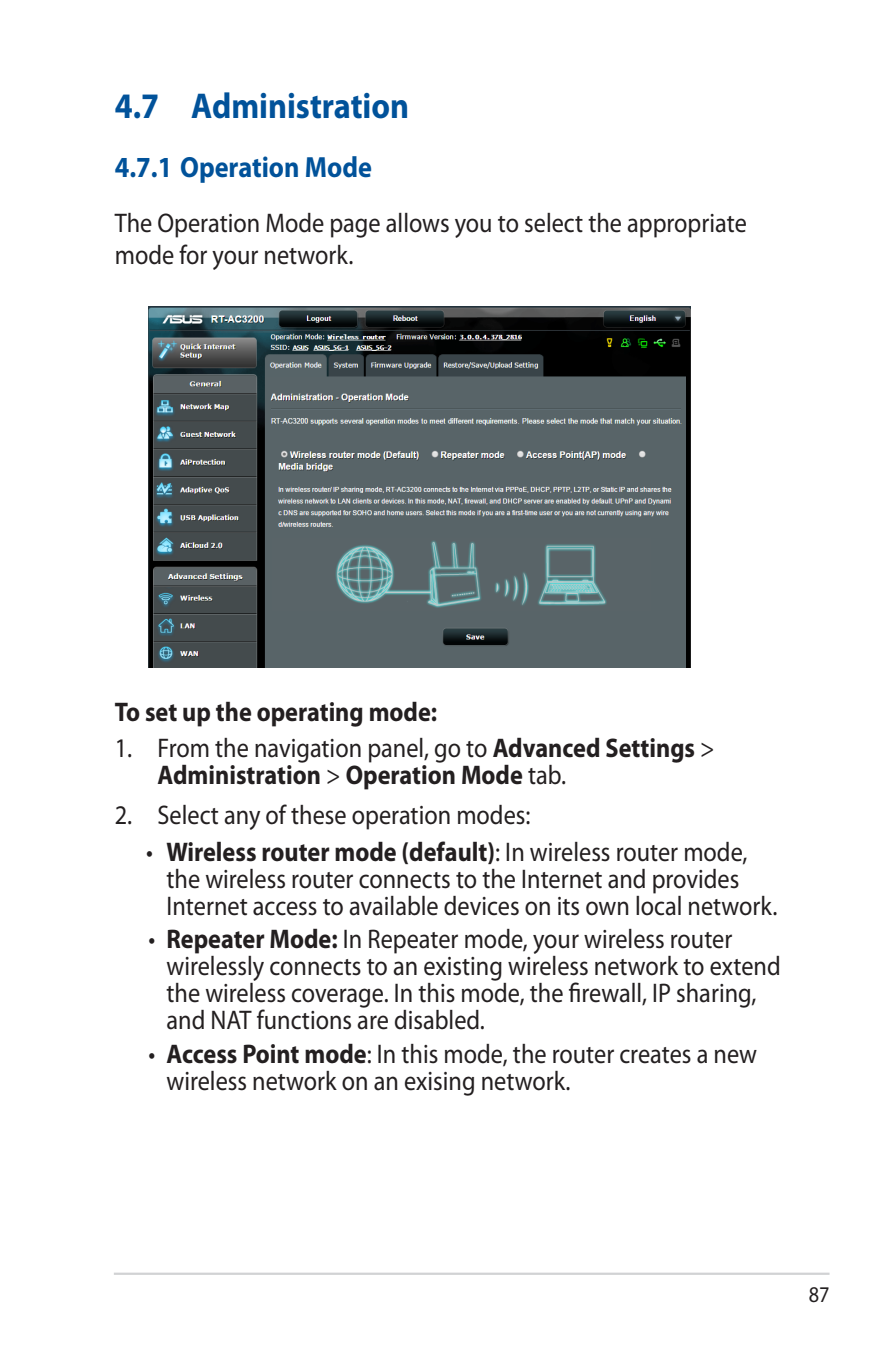
<style>
.page{position:relative;width:893px;height:1346px;background:#fff}
.page>*{position:absolute;margin:0;border:0;box-sizing:border-box;transform-origin:0 0}
.WL_Header_1{font:700 36px "Myriad Pro";color:#01529a;scale:.9 1}
.WL_Header_2{font:700 29.25px "Myriad Pro";color:#01529a;scale:.9 1}
.WL_Body_Text_-_List{font:27px/27px "Myriad Pro";color:#231f20;scale:.9 1}
.WL_Body_Text_-_List-2{font:700 27px/27px "Myriad Pro";color:#231f20;scale:.9 1}
.WL_Body_Text{font:27px/32.4px "Myriad Pro";color:#231f20;scale:.9 1}
.WL_Body_Text-2{font:700 27px "Myriad Pro";color:#231f20;scale:.9 1}
.t1{font:22.5px "Myriad";color:#231f20;scale:.9 1}
.s1{font-weight:400}
.s2{font-weight:700}
</style>
<div class="page">
<hr style="left:114px;top:1272px;width:715px;height:3px;background:#d1d2d4">
<img style="left:148px;top:306px;width:543px;height:362px">
<p class="WL_Header_1" style="left:115px;top:86px;width:329px">4.7 Administration</p>
<p class="WL_Header_2" style="left:115px;top:151px;width:287px">4.7.1 Operation Mode</p>
<p class="WL_Body_Text" style="left:115px;top:207px;width:704px">The Operation Mode page allows you to select the appropriate mode for your network.</p>
<p class="WL_Body_Text-2" style="left:115px;top:696px;width:360px">To set up the operating mode:</p>
<p class="WL_Body_Text_-_List-2" style="left:158px;top:735px;width:621px;text-indent:-43px"><span class="s1">1. From the navigation panel, go to</span> Advanced Settings <span class="s1">&gt;<br></span>Administration <span class="s1">&gt;</span> Operation Mode <span class="s1">tab.</span></p>
<p class="WL_Body_Text_-_List" style="left:115px;top:802px;width:463px">2. Select any of these operation modes:</p>
<p class="WL_Body_Text_-_List" style="left:166px;top:839px;width:680px;text-indent:-20px">• <span class="s2">Wireless router mode (default)</span>: In wireless router mode, the wireless router connects to the Internet and provides<br>Internet access to available devices on its own local network.</p>
<p class="WL_Body_Text_-_List" style="left:166px;top:926px;width:684px;text-indent:-18px">• <span class="s2">Repeater Mode:</span> In Repeater mode, your wireless router wirelessly connects to an existing wireless network to extend the wireless coverage. In this mode, the firewall, IP sharing, and NAT functions are disabled.</p>
<p class="WL_Body_Text_-_List" style="left:166px;top:1040px;width:658px;text-indent:-18px">• <span class="s2">Access Point mode</span>: In this mode, the router creates a new wireless network on an exising network.</p>
<p class="t1" style="left:809px;top:1283px;width:25px">87</p>
</div>
